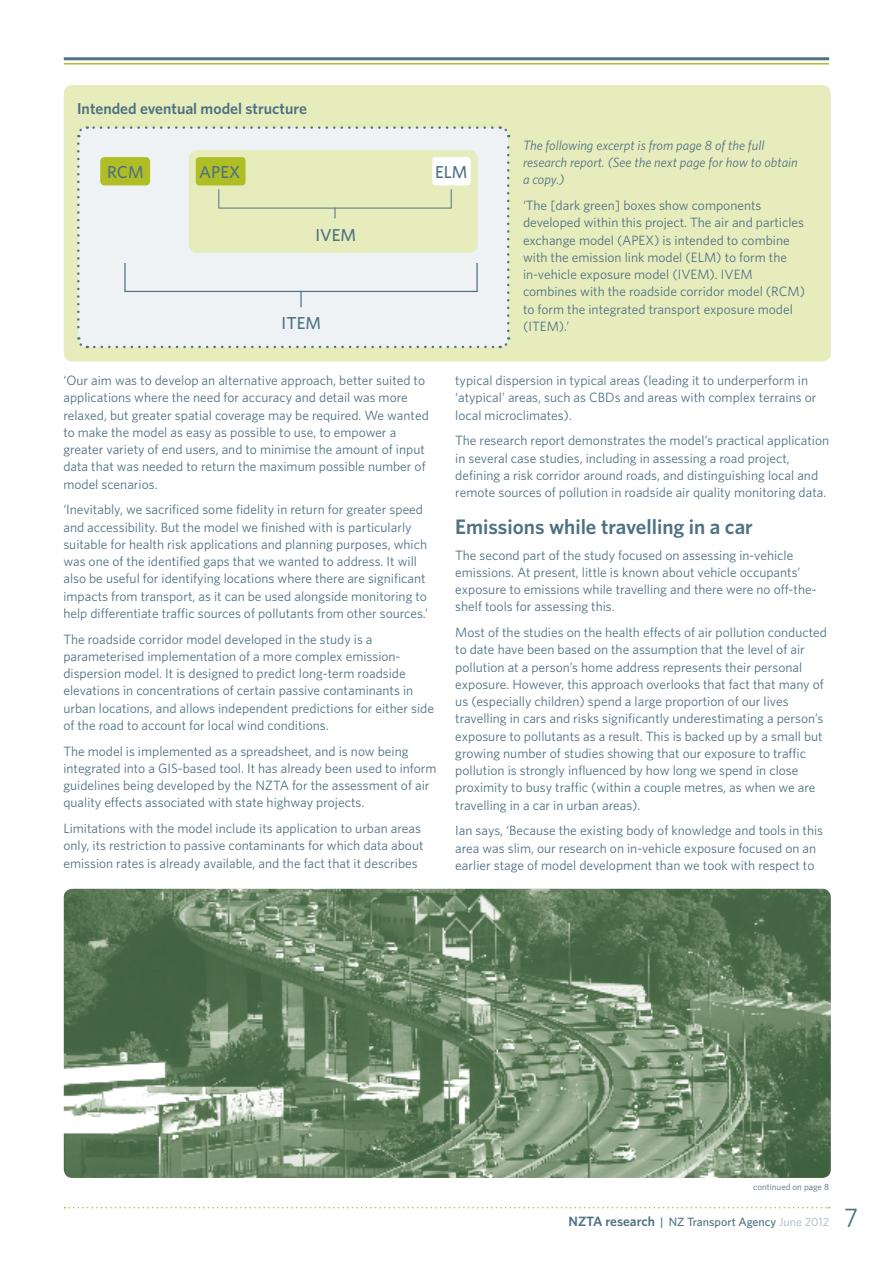
<style>
.page{position:relative;width:893px;height:1263px;background:#fff}
.page>*{position:absolute;margin:0;border:0;box-sizing:border-box;transform-origin:0 0}
.t1{font:27px "Whitney";color:#4e7282}
.t2{font:600 21px "Whitney";color:#4e7282}
.t3{font:500 17.4px "Whitney";color:#4e7282}
.t4{font:600 15.75px "Whitney";color:#4e7282}
.t5{font:13.5px/17.2px "Whitney";color:#4e7282}
.t6{font:italic 13.5px/17.2px "Whitney";color:#4e7282}
.t7{font:500 12px "Whitney";color:#4e7282}
.t8{font:9px "Whitney";color:#4e7282}
.s1{font-weight:600;font-size:13.5px}
.s2{color:#b8c7cd}
</style>
<div class="page">
<hr style="left:64px;top:63px;width:765px;height:2px;background:#afbe24">
<hr style="left:64px;top:57px;width:765px;height:3px;background:#4e7282">
<svg style="left:65px;top:1207px;width:764px;height:1px"></svg>
<div style="left:64px;top:85px;width:767px;height:276px;background:#e7ecbd;border-radius:9px"></div>
<div style="left:78px;top:128px;width:430px;height:219px;background:#eff2f4;border-radius:9px"></div>
<svg style="left:77px;top:144px;width:11px;height:205px"></svg>
<svg style="left:94px;top:337px;width:417px;height:11px"></svg>
<svg style="left:500px;top:126px;width:9px;height:205px"></svg>
<svg style="left:77px;top:126px;width:415px;height:11px"></svg>
<div style="left:189px;top:150px;width:289px;height:103px;background:#e7ecbd;border-radius:9px"></div>
<hr style="left:124px;top:291px;width:354px;height:1px;background:#4e7282">
<hr style="left:124px;top:263px;width:2px;height:28px;background:#4e7282">
<hr style="left:476px;top:263px;width:2px;height:28px;background:#4e7282">
<svg style="left:300px;top:292px;width:2px;height:15px"></svg>
<div style="left:432px;top:157px;width:39px;height:28px;background:#fff;border-radius:4px"></div>
<hr style="left:218px;top:208px;width:234px;height:1px;background:#4e7282">
<svg style="left:218px;top:189px;width:1px;height:19px"></svg>
<svg style="left:451px;top:189px;width:1px;height:19px"></svg>
<div style="left:196px;top:157px;width:50px;height:28px;background:#afbe24;border-radius:4px"></div>
<div style="left:100px;top:157px;width:50px;height:28px;background:#afbe24;border-radius:4px"></div>
<img style="left:64px;top:889px;width:767px;height:289px">
<p class="t4" style="left:77px;top:98px;width:231px">Intended eventual model structure</p>
<p class="t3" style="left:107px;top:160px;width:38px">RCM</p>
<p class="t3" style="left:199px;top:161px;width:42px">APEX</p>
<p class="t3" style="left:435px;top:161px;width:34px">ELM</p>
<p class="t3" style="left:315px;top:223px;width:42px">IVEM</p>
<p class="t3" style="left:282px;top:311px;width:41px">ITEM</p>
<p class="t6" style="left:523px;top:136px;width:276px">The following excerpt is from page 8 of the full research report. (See the next page for how to obtain a copy.)</p>
<p class="t5" style="left:523px;top:196px;width:284px">‘The [dark green] boxes show components developed within this project. The air and particles exchange model (APEX) is intended to combine with the emission link model (ELM) to form the in-vehicle exposure model (IVEM). IVEM combines with the roadside corridor model (RCM) to form the integrated transport exposure model (ITEM).’</p>
<p class="t5" style="left:63px;top:371px;width:367px">‘Our aim was to develop an alternative approach, better suited to applications where the need for accuracy and detail was more relaxed, but greater spatial coverage may be required. We wanted to make the model as easy as possible to use, to empower a greater variety of end users, and to minimise the amount of input data that was needed to return the maximum possible number of model scenarios.</p>
<p class="t5" style="left:63px;top:501px;width:366px">‘Inevitably, we sacrificed some fidelity in return for greater speed and accessibility. But the model we finished with is particularly suitable for health risk applications and planning purposes, which was one of the identified gaps that we wanted to address. It will also be useful for identifying locations where there are significant impacts from transport, as it can be used alongside monitoring to help differentiate traffic sources of pollutants from other sources.’</p>
<p class="t5" style="left:63px;top:630px;width:372px">The roadside corridor model developed in the study is a parameterised implementation of a more complex emission&shy;dispersion model. It is designed to predict long-term roadside elevations in concentrations of certain passive contaminants in urban locations, and allows independent predictions for either side of the road to account for local wind conditions.</p>
<p class="t5" style="left:63px;top:742px;width:375px">The model is implemented as a spreadsheet, and is now being integrated into a GIS-based tool. It has already been used to inform guidelines being developed by the NZTA for the assessment of air quality effects associated with state highway projects.</p>
<p class="t5" style="left:63px;top:819px;width:362px">Limitations with the model include its application to urban areas only, its restriction to passive contaminants for which data about emission rates is already available, and the fact that it describes</p>
<p class="t5" style="left:455px;top:371px;width:363px">typical dispersion in typical areas (leading it to underperform in ‘atypical’ areas, such as CBDs and areas with complex terrains or local microclimates).</p>
<p class="t5" style="left:455px;top:432px;width:375px">The research report demonstrates the model’s practical application in several case studies, including in assessing a road project, defining a risk corridor around roads, and distinguishing local and remote sources of pollution in roadside air quality monitoring data.</p>
<h2 class="t2" style="left:455px;top:512px;width:299px">Emissions while travelling in a car</h2>
<p class="t5" style="left:455px;top:546px;width:363px">The second part of the study focused on assessing in-vehicle emissions. At present, little is known about vehicle occupants’ exposure to emissions while travelling and there were no off-the&shy;shelf tools for assessing this.</p>
<p class="t5" style="left:455px;top:623px;width:373px">Most of the studies on the health effects of air pollution conducted to date have been based on the assumption that the level of air pollution at a person’s home address represents their personal exposure. However, this approach overlooks that fact that many of us (especially children) spend a large proportion of our lives travelling in cars and risks significantly underestimating a person’s exposure to pollutants as a result. This is backed up by a small but growing number of studies showing that our exposure to traffic pollution is strongly influenced by how long we spend in close proximity to busy traffic (within a couple metres, as when we are travelling in a car in urban areas).</p>
<p class="t5" style="left:455px;top:822px;width:369px">Ian says, ‘Because the existing body of knowledge and tools in this area was slim, our research on in-vehicle exposure focused on an earlier stage of model development than we took with respect to</p>
<p class="t8" style="left:753px;top:1181px;width:77px">continued on page 8</p>
<p class="t7" style="left:569px;top:1214px;width:262px"><span class="s1">NZTA research</span> | NZ Transport Agency <span class="s2">June 2012</span></p>
<h1 class="t1" style="left:844px;top:1199px;width:16px">7</h1>
</div>
